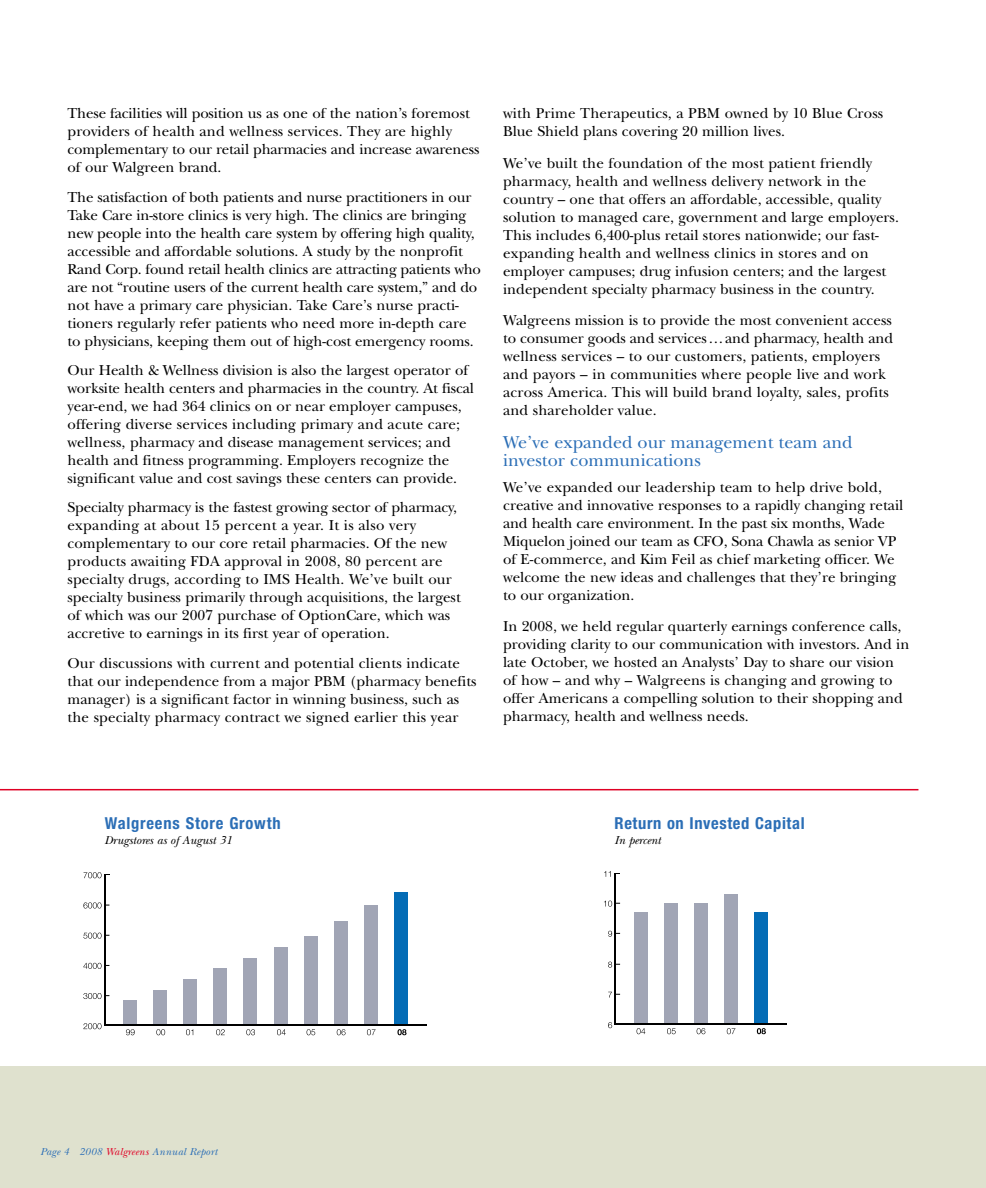
<style>
.page{position:relative;width:986px;height:1188px;background:#fff}
.page>*{position:absolute;margin:0;border:0;box-sizing:border-box;transform-origin:0 0}
.t1{font:18px/18px "New Baskerville";color:#2b6eb6}
.t2{font:700 condensed 16.5px "Helvetica Neue";letter-spacing:.04em;color:#2b6eb6}
.t3{font:15px/18px "New Baskerville";color:#000}
.t4{font:italic 12px "New Baskerville";color:#000}
.t5{font:italic 10.5px "New Baskerville";letter-spacing:.025em;color:#2b6eb6}
.s1{color:#df0024}
</style>
<div class="page">
<div style="left:0;top:1066px;width:986px;height:122px;background:#dfe1ce"></div>
<svg style="left:608px;top:1022px;width:4px;height:6px"></svg>
<svg style="left:636px;top:1028px;width:9px;height:6px"></svg>
<svg style="left:667px;top:1028px;width:8px;height:6px"></svg>
<svg style="left:696px;top:1028px;width:9px;height:6px"></svg>
<svg style="left:726px;top:1028px;width:9px;height:6px"></svg>
<svg style="left:756px;top:1028px;width:10px;height:6px"></svg>
<hr style="left:615px;top:873px;width:1px;height:152px;background:#000">
<svg style="left:608px;top:992px;width:12px;height:6px"></svg>
<svg style="left:608px;top:962px;width:12px;height:6px"></svg>
<svg style="left:608px;top:931px;width:12px;height:6px"></svg>
<svg style="left:604px;top:901px;width:16px;height:6px"></svg>
<svg style="left:604px;top:871px;width:16px;height:6px"></svg>
<div style="left:754px;top:913px;width:14px;height:112px;background:#046cb6"></div>
<div style="left:724px;top:895px;width:14px;height:130px;background:#a1a5b5"></div>
<div style="left:694px;top:903px;width:14px;height:122px;background:#a1a5b5"></div>
<div style="left:664px;top:903px;width:13px;height:122px;background:#a1a5b5"></div>
<div style="left:634px;top:913px;width:13px;height:112px;background:#a1a5b5"></div>
<hr style="left:615px;top:1024px;width:171px;height:1px;background:#000">
<svg style="left:83px;top:1023px;width:18px;height:6px"></svg>
<svg style="left:126px;top:1029px;width:9px;height:6px"></svg>
<svg style="left:156px;top:1029px;width:9px;height:6px"></svg>
<svg style="left:186px;top:1029px;width:7px;height:6px"></svg>
<svg style="left:216px;top:1029px;width:9px;height:6px"></svg>
<svg style="left:246px;top:1029px;width:9px;height:6px"></svg>
<svg style="left:277px;top:1029px;width:9px;height:6px"></svg>
<svg style="left:306px;top:1029px;width:9px;height:6px"></svg>
<svg style="left:337px;top:1029px;width:8px;height:6px"></svg>
<svg style="left:367px;top:1029px;width:8px;height:6px"></svg>
<svg style="left:397px;top:1029px;width:9px;height:6px"></svg>
<hr style="left:104px;top:875px;width:1px;height:151px;background:#000">
<svg style="left:83px;top:993px;width:26px;height:6px"></svg>
<svg style="left:83px;top:963px;width:26px;height:6px"></svg>
<svg style="left:83px;top:933px;width:26px;height:6px"></svg>
<svg style="left:83px;top:902px;width:26px;height:6px"></svg>
<svg style="left:84px;top:872px;width:25px;height:6px"></svg>
<div style="left:243px;top:958px;width:14px;height:68px;background:#a1a5b5"></div>
<div style="left:213px;top:969px;width:14px;height:57px;background:#a1a5b5"></div>
<div style="left:183px;top:980px;width:14px;height:46px;background:#a1a5b5"></div>
<div style="left:153px;top:991px;width:14px;height:35px;background:#a1a5b5"></div>
<div style="left:123px;top:1001px;width:14px;height:25px;background:#a1a5b5"></div>
<div style="left:364px;top:905px;width:13px;height:121px;background:#a1a5b5"></div>
<div style="left:334px;top:922px;width:13px;height:104px;background:#a1a5b5"></div>
<div style="left:304px;top:936px;width:13px;height:90px;background:#a1a5b5"></div>
<div style="left:274px;top:947px;width:13px;height:79px;background:#a1a5b5"></div>
<div style="left:394px;top:892px;width:14px;height:134px;background:#046cb6"></div>
<hr style="left:105px;top:1025px;width:321px;height:1px;background:#000">
<hr style="left:0;top:789px;width:918px;height:1px;background:#df0024">
<p class="t3" style="left:68px;top:106px;width:413px">These facilities will position us as one of the nation’s foremost providers of health and wellness services. They are highly complementary to our retail pharmacies and increase awareness of our Walgreen brand.</p>
<p class="t3" style="left:68px;top:190px;width:415px">The satisfaction of both patients and nurse practitioners in our Take Care in-store clinics is very high. The clinics are bringing new people into the health care system by offering high quality, accessible and affordable solutions. A study by the nonprofit Rand Corp. found retail health clinics are attracting patients who are not “routine users of the current health care system,” and do not have a primary care physician. Take Care’s nurse practi&shy;tioners regularly refer patients who need more in-depth care to physicians, keeping them out of high-cost emergency rooms.</p>
<p class="t3" style="left:68px;top:363px;width:408px">Our Health &amp; Wellness division is also the largest operator of worksite health centers and pharmacies in the country. At fiscal year-end, we had 364 clinics on or near employer campuses, offering diverse services including primary and acute care; wellness, pharmacy and disease management services; and health and fitness programming. Employers recognize the significant value and cost savings these centers can provide.</p>
<p class="t3" style="left:68px;top:500px;width:395px">Specialty pharmacy is the fastest growing sector of pharmacy, expanding at about 15 percent a year. It is also very complementary to our core retail pharmacies. Of the new products awaiting FDA approval in 2008, 80 percent are specialty drugs, according to IMS Health. We’ve built our specialty business primarily through acquisitions, the largest of which was our 2007 purchase of OptionCare, which was accretive to earnings in its first year of operation.</p>
<p class="t3" style="left:68px;top:656px;width:410px">Our discussions with current and potential clients indicate that our independence from a major PBM (pharmacy benefits manager) is a significant factor in winning business, such as the specialty pharmacy contract we signed earlier this year</p>
<p class="t3" style="left:503px;top:106px;width:382px">with Prime Therapeutics, a PBM owned by 10 Blue Cross<br>Blue Shield plans covering 20 million lives.</p>
<p class="t3" style="left:503px;top:156px;width:397px">We’ve built the foundation of the most patient friendly pharmacy, health and wellness delivery network in the country – one that offers an affordable, accessible, quality solution to managed care, government and large employers.<br>This includes 6,400-plus retail stores nationwide; our fast&shy;expanding health and wellness clinics in stores and on employer campuses; drug infusion centers; and the largest independent specialty pharmacy business in the country.</p>
<p class="t3" style="left:503px;top:313px;width:391px">Walgreens mission is to provide the most convenient access to consumer goods and services…and pharmacy, health and wellness services – to our customers, patients, employers and payors – in communities where people live and work across America. This will build brand loyalty, sales, profits and shareholder value.</p>
<p class="t1" style="left:503px;top:435px;width:351px">We’ve expanded our management team and investor communications</p>
<p class="t3" style="left:503px;top:480px;width:402px">We’ve expanded our leadership team to help drive bold, creative and innovative responses to a rapidly changing retail and health care environment. In the past six months, Wade Miquelon joined our team as CFO, Sona Chawla as senior VP of E-commerce, and Kim Feil as chief marketing officer. We welcome the new ideas and challenges that they’re bringing to our organization.</p>
<p class="t3" style="left:503px;top:619px;width:408px">In 2008, we held regular quarterly earnings conference calls, providing clarity to our communication with investors. And in late October, we hosted an Analysts’ Day to share our vision of how – and why – Walgreens is changing and growing to offer Americans a compelling solution to their shopping and pharmacy, health and wellness needs.</p>
<p class="t2" style="left:105px;top:817px;width:177px">Walgreens Store Growth</p>
<p class="t4" style="left:105px;top:836px;width:129px">Drugstores as of August 31</p>
<p class="t2" style="left:614px;top:817px;width:192px">Return on Invested Capital</p>
<p class="t4" style="left:614px;top:836px;width:48px">In percent</p>
<p class="t5" style="left:40px;top:1148px;width:178px">Page 4 2008 <span class="s1">Walgreens</span> Annual Report</p>
</div>
